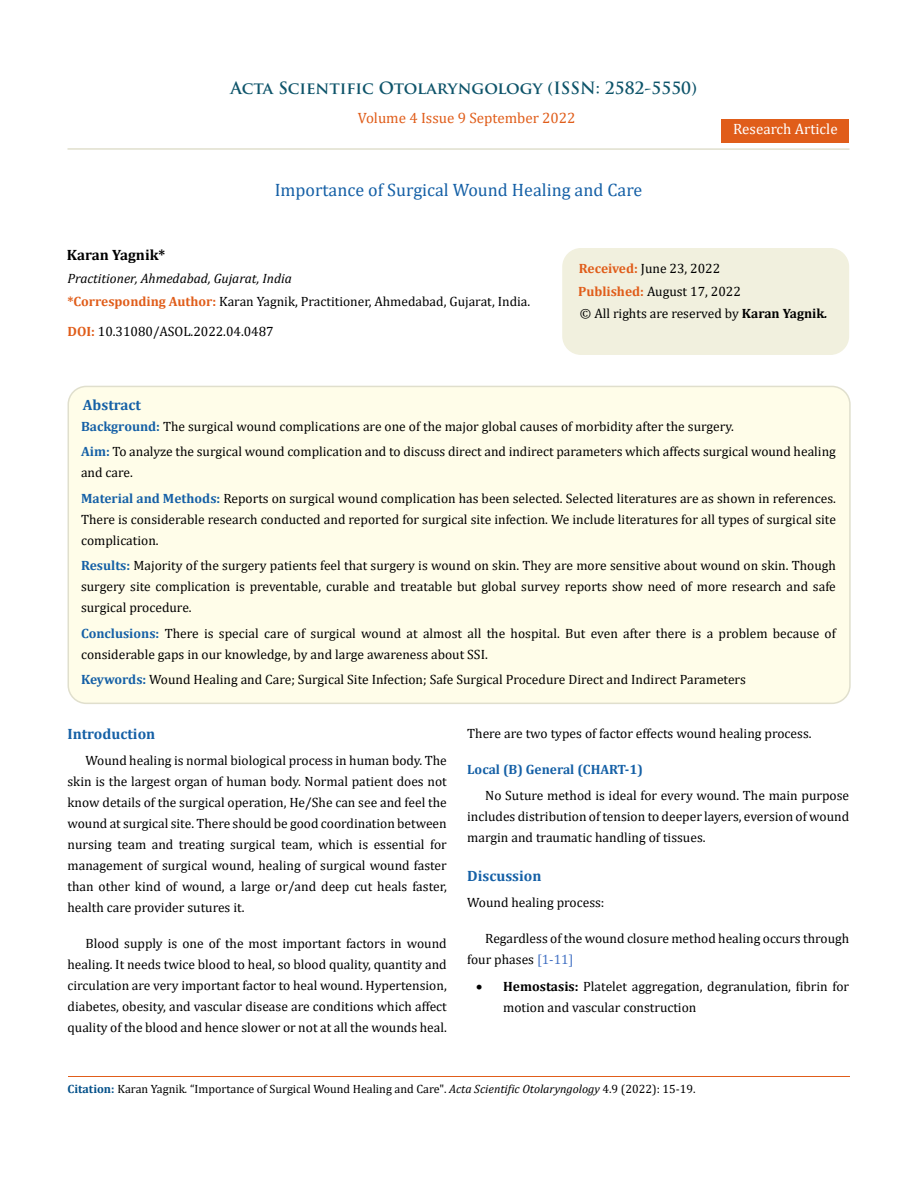
<style>
.page{position:relative;width:917px;height:1188px;background:#fff}
.page>*{position:absolute;margin:0;border:0;box-sizing:border-box;transform-origin:0 0}
.t1{font:18px "Cambria";color:#1560a6}
.t2{font:700 16.5px "Trajan Pro";color:#0e546a}
.t3{font:700 15px "Cambria";color:#1560a6}
.t4{font:15px "Cambria";color:#e05d1a}
.t5{font:15px "Cambria";color:#fff}
.t6{font:700 15px "Cambria";color:#000}
.t7{font:13.5px/21px "Cambria";color:#000}
.t8{font:700 13.5px "Cambria";color:#1560a6}
.t9{font:12px "Cambria";color:#000}
.s1{font-style:italic}
.s2{font-weight:700;color:#e05d1a}
.s3{font-weight:700}
.s4{font-weight:700;font-style:italic}
.s5{font-weight:700;color:#1560a6}
.s6{color:#4472c4}
.s7{font-weight:700;color:#035089}
</style>
<div class="page">
<div style="left:721px;top:119px;width:128px;height:23px;background:#e05d1a"></div>
<div style="left:563px;top:249px;width:285px;height:105px;background:#f1f0de;border-radius:18px"></div>
<div style="left:562px;top:248px;width:287px;height:107px;border:2px solid #f1f0de;border-radius:18px"></div>
<div style="left:68px;top:386px;width:781px;height:317px;background:#fffde9;border-radius:18px"></div>
<div style="left:67px;top:386px;width:783px;height:318px;border:2px solid #e0dfcd;border-radius:18px"></div>
<hr style="left:68px;top:1076px;width:781px;height:1px;background:#e05d1a">
<hr style="left:67px;top:148px;width:782px;height:2px;background:#e0dfcd">
<p class="t2" style="left:230px;top:77px;width:468px">Acta Scientific Otolaryngology (ISSN: 2582-5550)</p>
<p class="t4" style="left:358px;top:109px;width:219px">Volume 4 Issue 9 September 2022</p>
<h1 class="t1" style="left:275px;top:180px;width:369px">Importance of Surgical Wound Healing and Care</h1>
<p class="t5" style="left:733px;top:120px;width:106px">Research Article</p>
<p class="t6" style="left:67px;top:245px;width:100px">Karan Yagnik*</p>
<p class="t7" style="left:67px;top:267px;width:464px;line-height:23.1px"><span class="s1">Practitioner, Ahmedabad, Gujarat, India<br></span><span class="s2">*Corresponding Author:</span> Karan Yagnik, Practitioner, Ahmedabad, Gujarat, India.</p>
<p class="t7" style="left:67px;top:321px;width:208px"><span class="s2">DOI:</span> 10.31080/ASOL.2022.04.0487</p>
<p class="t7" style="left:578px;top:257px;width:164px;line-height:23px"><span class="s2">Received:</span> June 23, 2022<br><span class="s2">Published:</span> August 17, 2022</p>
<p class="t7" style="left:580px;top:303px;width:249px">© All rights are reserved by <span class="s3">Karan Yagnik</span><span class="s4">.</span></p>
<p class="t3" style="left:83px;top:394px;width:60px">Abstract</p>
<p class="t7" style="left:81px;top:413px;width:756px;line-height:25.5px"><span class="s5">Background:</span> The surgical wound complications are one of the major global causes of morbidity after the surgery.<br><span class="s5">Aim:</span> To analyze the surgical wound complication and to discuss direct and indirect parameters which affects surgical wound healing</p>
<p class="t7" style="left:81px;top:460px;width:756px;line-height:25.5px">and care.<br><span class="s5">Material and Methods:</span> Reports on surgical wound complication has been selected. Selected literatures are as shown in references.</p>
<p class="t7" style="left:81px;top:508px;width:756px">There is considerable research conducted and reported for surgical site infection. We include literatures for all types of surgical site complication.</p>
<p class="t7" style="left:81px;top:555px;width:756px;text-align:justify"><span class="s5">Results:</span> Majority of the surgery patients feel that surgery is wound on skin. They are more sensitive about wound on skin. Though surgery site complication is preventable, curable and treatable but global survey reports show need of more research and safe surgical procedure.</p>
<p class="t7" style="left:81px;top:622px;width:756px"><span class="s5">Conclusions:</span> There is special care of surgical wound at almost all the hospital. But even after there is a problem because of considerable gaps in our knowledge, by and large awareness about SSI.</p>
<p class="t7" style="left:81px;top:669px;width:666px"><span class="s5">Keywords:</span> Wound Healing and Care; Surgical Site Infection; Safe Surgical Procedure Direct and Indirect Parameters</p>
<p class="t3" style="left:67px;top:723px;width:89px">Introduction</p>
<p class="t7" style="left:67px;top:750px;width:381px;text-align:justify;text-indent:18px">Wound healing is normal biological process in human body. The skin is the largest organ of human body. Normal patient does not know details of the surgical operation, He/She can see and feel the wound at surgical site. There should be good coordination between nursing team and treating surgical team, which is essential for management of surgical wound, healing of surgical wound faster than other kind of wound, a large or/and deep cut heals faster, health care provider sutures it.</p>
<p class="t7" style="left:67px;top:933px;width:381px;text-align:justify;text-indent:18px">Blood supply is one of the most important factors in wound healing. It needs twice blood to heal, so blood quality, quantity and circulation are very important factor to heal wound. Hypertension, diabetes, obesity, and vascular disease are conditions which affect quality of the blood and hence slower or not at all the wounds heal.</p>
<p class="t7" style="left:467px;top:723px;width:346px">There are two types of factor effects wound healing process.</p>
<p class="t8" style="left:467px;top:760px;width:177px">Local (B) General (CHART-1)</p>
<p class="t7" style="left:467px;top:784px;width:383px;text-align:justify;text-indent:18px">No Suture method is ideal for every wound. The main purpose includes distribution of tension to deeper layers, eversion of wound margin and traumatic handling of tissues.</p>
<p class="t3" style="left:467px;top:866px;width:76px">Discussion</p>
<p class="t7" style="left:467px;top:892px;width:139px">Wound healing process:</p>
<p class="t7" style="left:467px;top:928px;width:383px;text-indent:18px">Regardless of the wound closure method healing occurs through four phases <span class="s6">[1-11]</span></p>
<p class="t7" style="left:503px;top:976px;width:347px;text-indent:-27px">• <span class="s3">Hemostasis:</span> Platelet aggregation, degranulation, fibrin for motion and vascular construction</p>
<p class="t9" style="left:68px;top:1082px;width:629px"><span class="s7">Citation:</span> Karan Yagnik<span class="s1">.</span> “Importance of Surgical Wound Healing and Care". <span class="s1">Acta Scientific Otolaryngology</span> 4.9 (2022): 15-19.</p>
</div>
